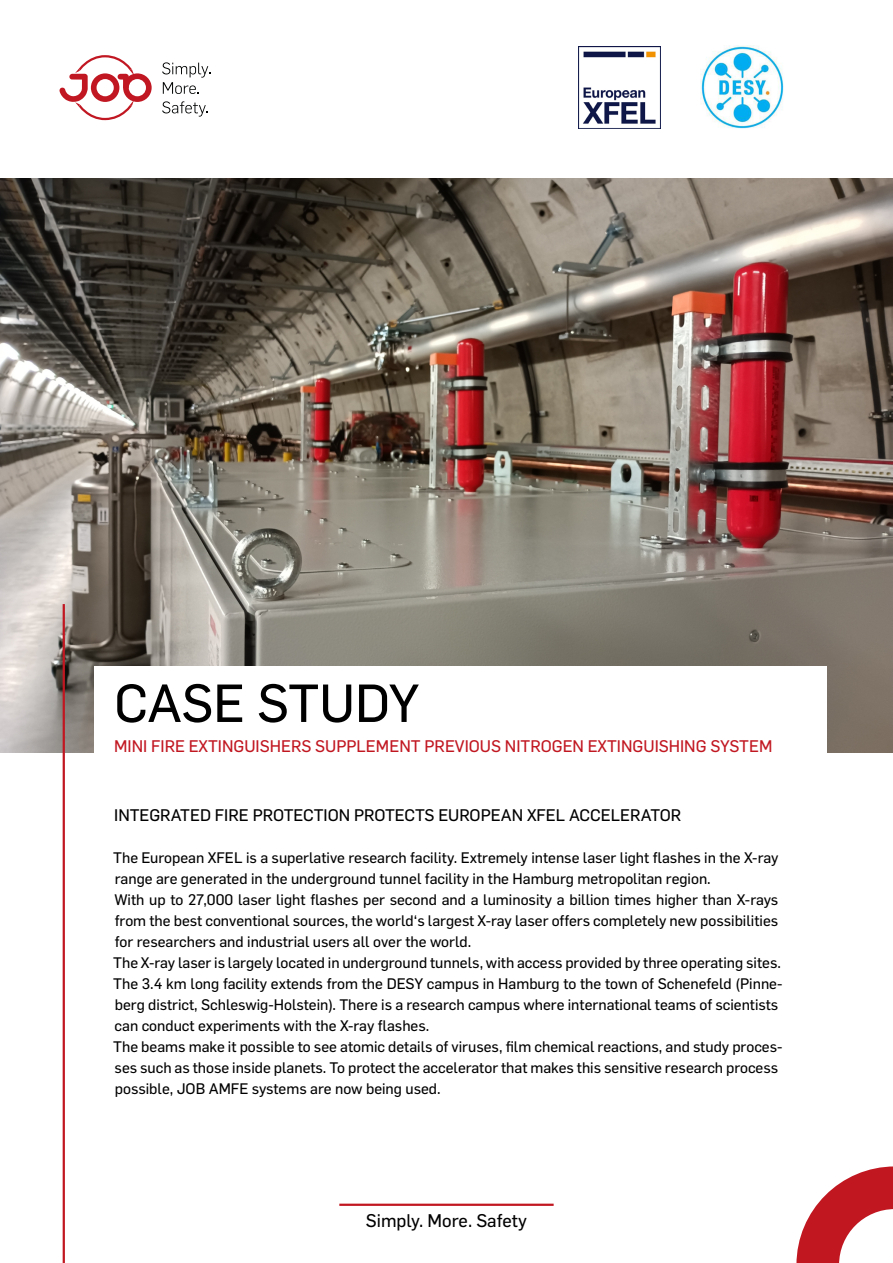
<style>
.page{position:relative;width:893px;height:1263px;background:#fff}
.page>*{position:absolute;margin:0;border:0;box-sizing:border-box;transform-origin:0 0}
.t1{font:52.5px "Flama Basic";letter-spacing:-.01em;color:#000}
.t2{font:18px "Flama Basic";color:#000}
.t3{font:16.5px "Flama Basic";color:#c11721}
.t4{font:16.5px "Flama Basic";color:#000}
.t5{font:15px/21px "Flama Basic";color:#000}
</style>
<div class="page">
<img style="left:0;top:179px;width:893px;height:573px">
<div style="left:94px;top:666px;width:732px;height:103px;background:#fff"></div>
<hr style="left:339px;top:1203px;width:215px;height:3px;background:#c11721">
<img style="left:701px;top:46px;width:83px;height:83px">
<svg style="left:60px;top:55px;width:92px;height:66px"></svg>
<svg style="left:162px;top:62px;width:48px;height:32px"></svg>
<svg style="left:162px;top:101px;width:46px;height:16px"></svg>
<svg style="left:796px;top:1166px;width:97px;height:97px"></svg>
<hr style="left:63px;top:604px;width:2px;height:659px;background:#c11721">
<img style="left:578px;top:46px;width:82px;height:83px">
<h1 class="t1" style="left:114px;top:664px;width:307px">CASE STUDY</h1>
<p class="t3" style="left:114px;top:734px;width:660px">MINI FIRE EXTINGUISHERS SUPPLEMENT PREVIOUS NITROGEN EXTINGUISHING SYSTEM</p>
<p class="t4" style="left:114px;top:802px;width:569px">INTEGRATED FIRE PROTECTION PROTECTS EUROPEAN XFEL ACCELERATOR</p>
<p class="t5" style="left:113px;top:846px;width:671px">The European XFEL is a superlative research facility. Extremely intense laser light flashes in the X-ray range are generated in the underground tunnel facility in the Hamburg metropolitan region.<br>With up to 27,000 laser light flashes per second and a luminosity a billion times higher than X-rays from the best conventional sources, the world‘s largest X-ray laser offers completely new possibilities for researchers and industrial users all over the world.<br>The X-ray laser is largely located in underground tunnels, with access provided by three operating sites.<br>The 3.4 km long facility extends from the DESY campus in Hamburg to the town of Schenefeld (Pinne&shy;berg district, Schleswig-Holstein). There is a research campus where international teams of scientists can conduct experiments with the X-ray flashes.<br>The beams make it possible to see atomic details of viruses, film chemical reactions, and study proces&shy;ses such as those inside planets. To protect the accelerator that makes this sensitive research process possible, JOB AMFE systems are now being used.</p>
<p class="t2" style="left:366px;top:1207px;width:163px">Simply. More. Safety</p>
</div>
